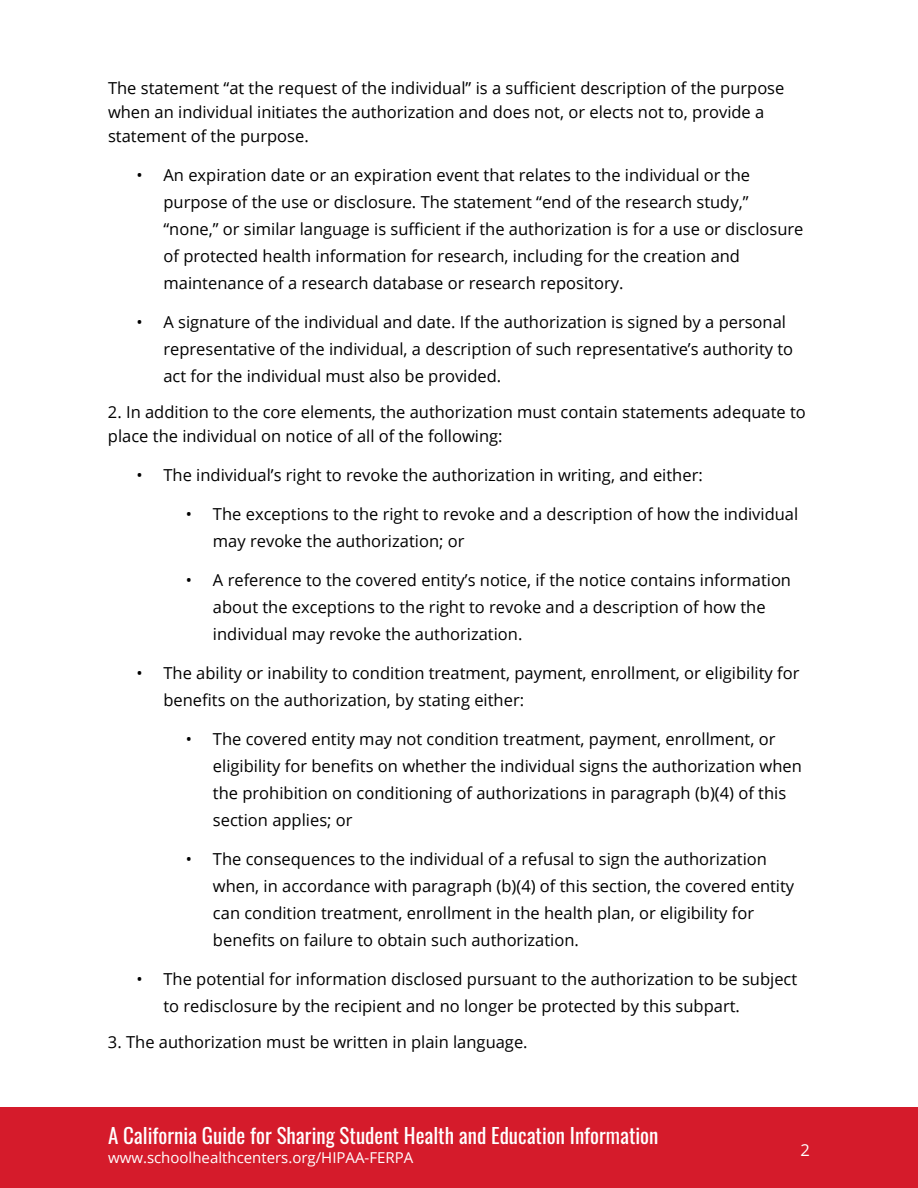
<style>
.page{position:relative;width:918px;height:1188px;background:#fff}
.page>*{position:absolute;margin:0;border:0;box-sizing:border-box;transform-origin:0 0}
.t1{font:21px "Oswald";color:#fff}
.t2{font:16.5px/27px "Open Sans";color:#000}
.t3{font:16.5px "Open Sans";color:#fff}
.t4{font:15px "Open Sans";color:#fff}
</style>
<div class="page">
<div style="left:0;top:1107px;width:918px;height:81px;background:#d51b2b"></div>
<p class="t2" style="left:108px;top:75px;width:678px;line-height:24px">The statement “at the request of the individual” is a sufficient description of the purpose when an individual initiates the authorization and does not, or elects not to, provide a statement of the purpose.</p>
<p class="t2" style="left:163px;top:161px;width:641px;text-indent:-27px">• An expiration date or an expiration event that relates to the individual or the purpose of the use or disclosure. The statement “end of the research study,” “none,” or similar language is sufficient if the authorization is for a use or disclosure of protected health information for research, including for the creation and maintenance of a research database or research repository.</p>
<p class="t2" style="left:163px;top:308px;width:631px;text-indent:-27px">• A signature of the individual and date. If the authorization is signed by a personal representative of the individual, a description of such representative’s authority to act for the individual must also be provided.</p>
<p class="t2" style="left:108px;top:399px;width:699px;line-height:24px">2. In addition to the core elements, the authorization must contain statements adequate to place the individual on notice of all of the following:</p>
<p class="t2" style="left:136px;top:461px;width:568px">• The individual’s right to revoke the authorization in writing, and either:</p>
<p class="t2" style="left:213px;top:500px;width:587px;text-indent:-27px">• The exceptions to the right to revoke and a description of how the individual may revoke the authorization; or</p>
<p class="t2" style="left:213px;top:566px;width:580px;text-indent:-27px">• A reference to the covered entity’s notice, if the notice contains information about the exceptions to the right to revoke and a description of how the individual may revoke the authorization.</p>
<p class="t2" style="left:163px;top:659px;width:637px;text-indent:-27px">• The ability or inability to condition treatment, payment, enrollment, or eligibility for benefits on the authorization, by stating either:</p>
<p class="t2" style="left:213px;top:725px;width:590px;text-indent:-27px">• The covered entity may not condition treatment, payment, enrollment, or eligibility for benefits on whether the individual signs the authorization when the prohibition on conditioning of authorizations in paragraph (b)(4) of this section applies; or</p>
<p class="t2" style="left:213px;top:845px;width:583px;text-indent:-27px">• The consequences to the individual of a refusal to sign the authorization when, in accordance with paragraph (b)(4) of this section, the covered entity can condition treatment, enrollment in the health plan, or eligibility for benefits on failure to obtain such authorization.</p>
<p class="t2" style="left:163px;top:965px;width:635px;text-indent:-27px">• The potential for information disclosed pursuant to the authorization to be subject to redisclosure by the recipient and no longer be protected by this subpart.</p>
<p class="t2" style="left:108px;top:1028px;width:421px">3. The authorization must be written in plain language.</p>
<p class="t1" style="left:108px;top:1117px;width:552px">A California Guide for Sharing Student Health and Education Information</p>
<p class="t4" style="left:108px;top:1148px;width:307px">www.schoolhealthcenters.org/HIPAA-FERPA</p>
<p class="t3" style="left:801px;top:1139px;width:11px">2</p>
</div>
